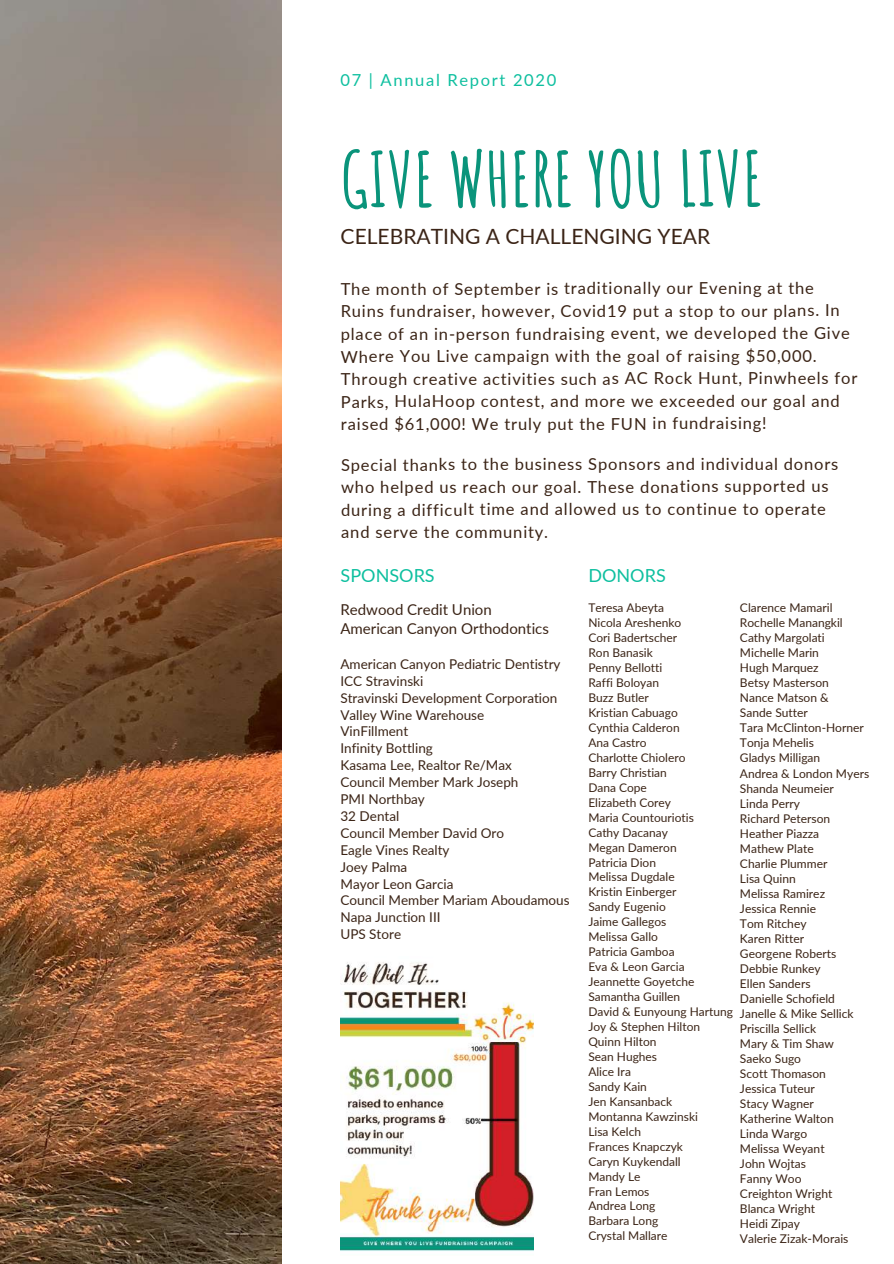
<style>
.page{position:relative;width:894px;height:1264px;background:#fff}
.page>*{position:absolute;margin:0;border:0;box-sizing:border-box;transform-origin:0 0}
.t1{font:700 75px "Amatic SC";letter-spacing:-.005em;color:#0a947b}
.t2{font:21px "Lato";color:#3b2416}
.t3{font:18px "Lato";color:#0dbf9f}
.t4{font:16.5px/22.5px "Lato";letter-spacing:.045em;color:#3b2416}
.t5{font:16.5px "Lato";letter-spacing:.095em;color:#0dbf9f}
.t6{font:15px/19.2px "Lato";color:#3b2416}
.t7{font:13.5px/17px "Lato";color:#3b2416}
.t8{font:12px/15px "Lato";color:#3b2416}
</style>
<div class="page">
<img style="left:0;top:0;width:281px;height:1263px">
<img style="left:340px;top:962px;width:193px;height:289px">
<h3 class="t5" style="left:340px;top:70px;width:217px">07 | Annual Report 2020</h3>
<h1 class="t1" style="left:340px;top:131px;width:424px">GIVE WHERE YOU LIVE</h1>
<h2 class="t2" style="left:340px;top:223px;width:371px">CELEBRATING A CHALLENGING YEAR</h2>
<p class="t4" style="left:340px;top:277px;width:518px">The month of September is traditionally our Evening at the Ruins fundraiser, however, Covid19 put a stop to our plans. In place of an in-person fundraising event, we developed the Give Where You Live campaign with the goal of raising $50,000.<br>Through creative activities such as AC Rock Hunt, Pinwheels for Parks, HulaHoop contest, and more we exceeded our goal and raised $61,000! We truly put the FUN in fundraising!</p>
<h3 class="t4" style="left:341px;top:452px;width:499px">Special thanks to the business Sponsors and individual donors who helped us reach our goal. These donations supported us during a difficult time and allowed us to continue to operate and serve the community.</h3>
<h3 class="t3" style="left:340px;top:564px;width:96px">SPONSORS</h3>
<p class="t6" style="left:340px;top:599px;width:210px">Redwood Credit Union<br>American Canyon Orthodontics</p>
<p class="t7" style="left:340px;top:655px;width:231px">American Canyon Pediatric Dentistry<br>ICC Stravinski<br>Stravinski Development Corporation<br>Valley Wine Warehouse<br>VinFillment<br>Infinity Bottling<br>Kasama Lee, Realtor Re/Max<br>Council Member Mark Joseph<br>PMI Northbay<br>32 Dental<br>Council Member David Oro<br>Eagle Vines Realty<br>Joey Palma<br>Mayor Leon Garcia<br>Council Member Mariam Aboudamous<br>Napa Junction III<br>UPS Store</p>
<h3 class="t3" style="left:588px;top:564px;width:79px">DONORS</h3>
<p class="t8" style="left:588px;top:600px;width:146px">Teresa Abeyta<br>Nicola Areshenko<br>Cori Badertscher<br>Ron Banasik<br>Penny Bellotti<br>Raffi Boloyan<br>Buzz Butler<br>Kristian Cabuago<br>Cynthia Calderon<br>Ana Castro<br>Charlotte Chiolero<br>Barry Christian<br>Dana Cope<br>Elizabeth Corey<br>Maria Countouriotis<br>Cathy Dacanay<br>Megan Dameron<br>Patricia Dion<br>Melissa Dugdale<br>Kristin Einberger<br>Sandy Eugenio<br>Jaime Gallegos<br>Melissa Gallo<br>Patricia Gamboa<br>Eva &amp; Leon Garcia<br>Jeannette Goyetche<br>Samantha Guillen<br>David &amp; Eunyoung Hartung<br>Joy &amp; Stephen Hilton<br>Quinn Hilton<br>Sean Hughes<br>Alice Ira<br>Sandy Kain<br>Jen Kansanback<br>Montanna Kawzinski<br>Lisa Kelch<br>Frances Knapczyk<br>Caryn Kuykendall<br>Mandy Le<br>Fran Lemos<br>Andrea Long<br>Barbara Long<br>Crystal Mallare</p>
<p class="t8" style="left:739px;top:600px;width:131px">Clarence Mamaril<br>Rochelle Manangkil<br>Cathy Margolati<br>Michelle Marin<br>Hugh Marquez<br>Betsy Masterson<br>Nance Matson &amp;<br>Sande Sutter<br>Tara McClinton-Horner<br>Tonja Mehelis<br>Gladys Milligan<br>Andrea &amp; London Myers<br>Shanda Neumeier<br>Linda Perry<br>Richard Peterson<br>Heather Piazza<br>Mathew Plate<br>Charlie Plummer<br>Lisa Quinn<br>Melissa Ramirez<br>Jessica Rennie<br>Tom Ritchey<br>Karen Ritter<br>Georgene Roberts<br>Debbie Runkey<br>Ellen Sanders<br>Danielle Schofield<br>Janelle &amp; Mike Sellick<br>Priscilla Sellick<br>Mary &amp; Tim Shaw<br>Saeko Sugo<br>Scott Thomason<br>Jessica Tuteur<br>Stacy Wagner<br>Katherine Walton<br>Linda Wargo<br>Melissa Weyant<br>John Wojtas<br>Fanny Woo<br>Creighton Wright<br>Blanca Wright<br>Heidi Zipay<br>Valerie Zizak-Morais</p>
</div>
